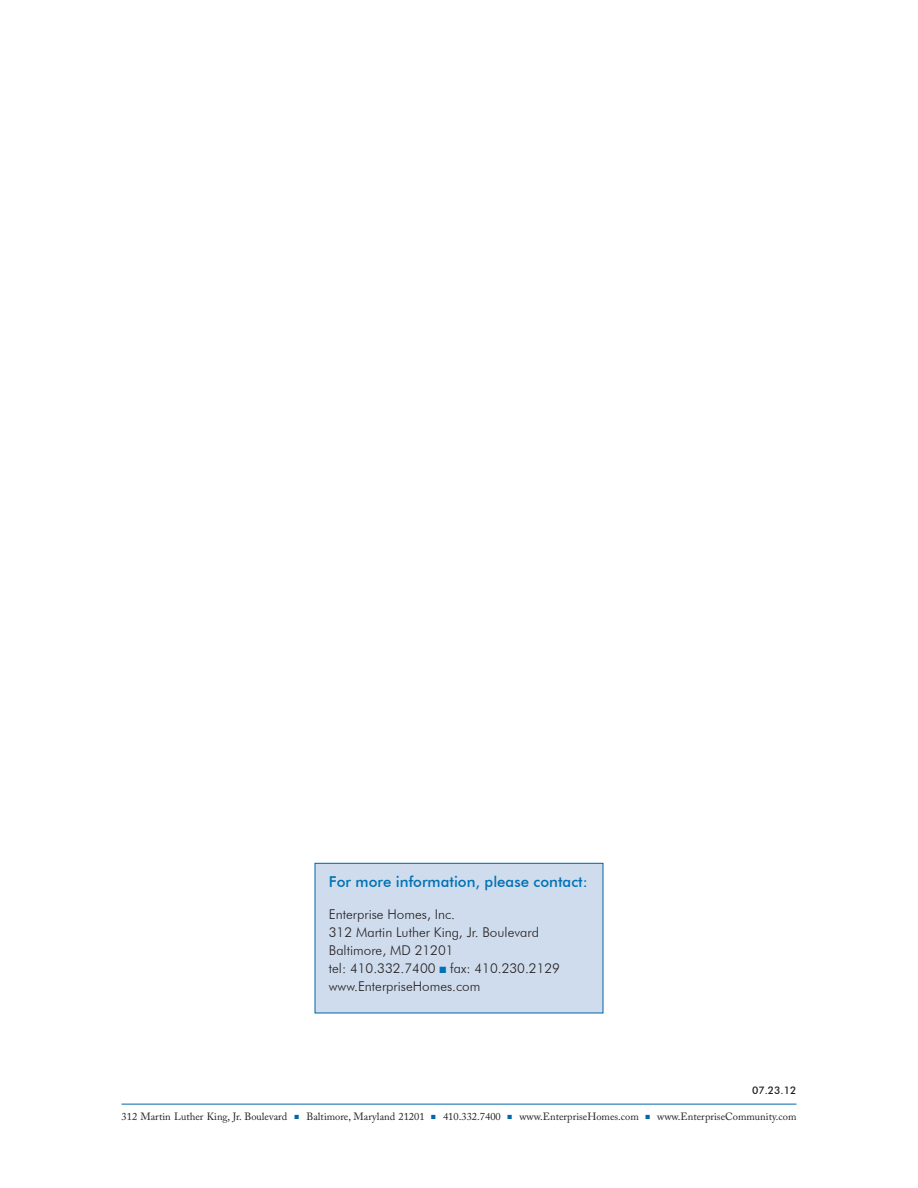
<style>
.page{position:relative;width:918px;height:1188px;background:#fff}
.page>*{position:absolute;margin:0;border:0;box-sizing:border-box;transform-origin:0 0}
.Body_Copy{font:500 15px "Futura BT";color:#0072b4}
.Body_Copy-2{font:300 13.5px "Futura BT";color:#231f20}
._06__Address{font:10.5px "Adobe Caslon Pro";color:#231f20}
._05__Plate{font:500 10.5px "Futura BT";color:#231f20}
.s1{color:#0072b4}
.s2{color:#0067aa}
</style>
<div class="page">
<hr style="left:122px;top:1104px;width:674px;height:1px;background:#0067aa">
<div style="left:315px;top:863px;width:288px;height:150px;background:#cfdced"></div>
<div style="left:315px;top:863px;width:288px;height:150px;border:1px solid #0065a4"></div>
<p class="Body_Copy" style="left:329px;top:873px;width:260px">For more information, please contact:</p>
<p class="Body_Copy-2" style="left:329px;top:906px;width:128px">Enterprise Homes, Inc.</p>
<p class="Body_Copy-2" style="left:329px;top:924px;width:212px">312 Martin Luther King, Jr. Boulevard</p>
<p class="Body_Copy-2" style="left:329px;top:942px;width:126px">Baltimore, MD 21201</p>
<p class="Body_Copy-2" style="left:329px;top:960px;width:233px">tel: 410.332.7400 <span class="s1">■</span> fax: 410.230.2129</p>
<p class="Body_Copy-2" style="left:329px;top:978px;width:153px">www.EnterpriseHomes.com</p>
<p class="_05__Plate" style="left:752px;top:1084px;width:46px">07.23.12</p>
<p class="_06__Address" style="left:122px;top:1110px;width:676px">312 Martin Luther King, Jr. Boulevard <span class="s2">■</span> Baltimore, Maryland 21201 <span class="s2">■</span> 410.332.7400 <span class="s2">■</span> www.EnterpriseHomes.com <span class="s2">■</span> www.EnterpriseCommunity.com</p>
</div>
